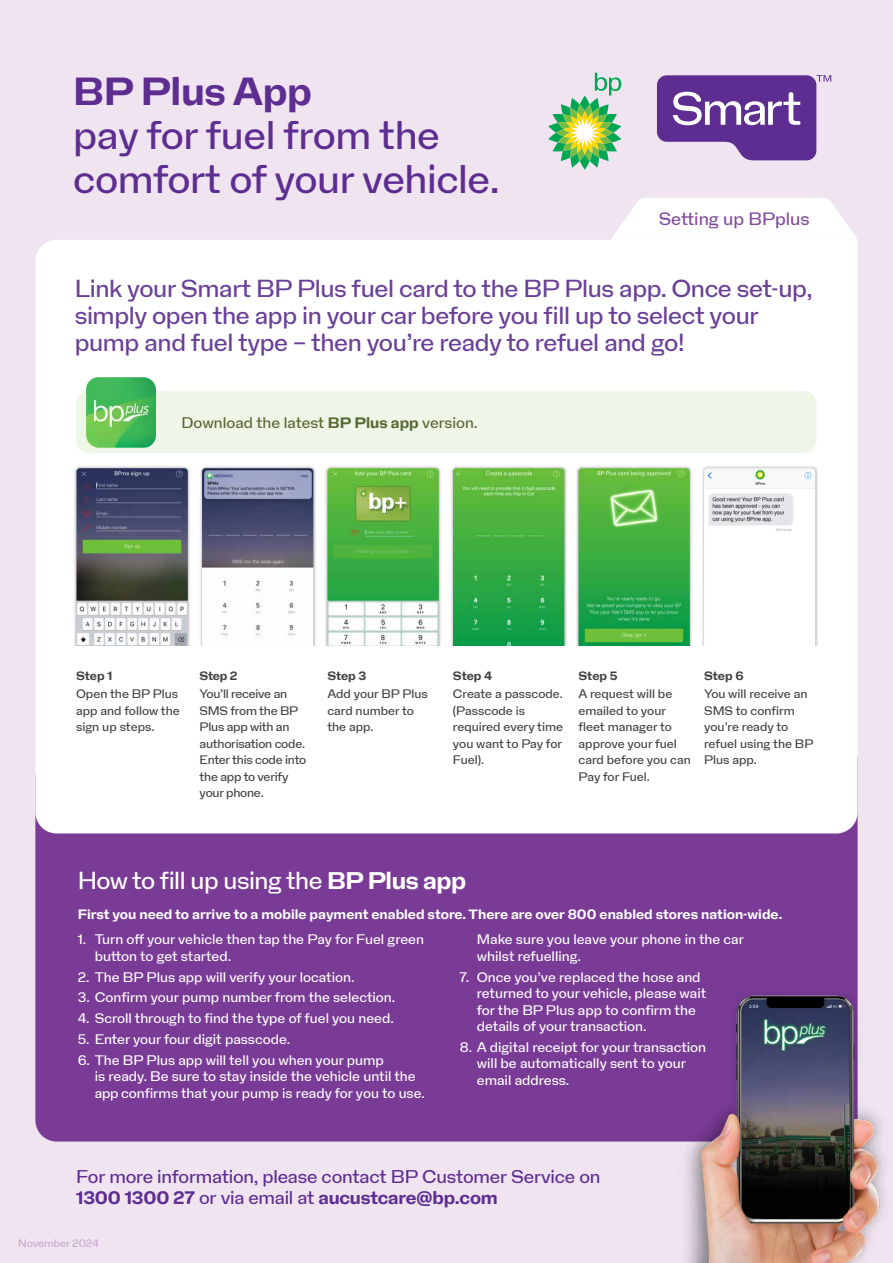
<style>
.page{position:relative;width:893px;height:1263px;background:#efe4f0}
.page>*{position:absolute;margin:0;border:0;box-sizing:border-box;transform-origin:0 0}
.t1{font:39px/44px "Na N Holo";letter-spacing:-.01em;color:#5e2d91}
.t2{font:700 39px "Na N Holo";letter-spacing:-.01em;color:#5e2d91}
.t3{font:24px/27px "Na N Holo";letter-spacing:-.015em;color:#6a3f98}
.t4{font:24px "Na N Holo";letter-spacing:-.02em;color:#fff}
.t5{font:18px/21px "Na N Holo";letter-spacing:-.015em;color:#5e2d91}
.t6{font:17.4px "Na N Holo";color:#834d9e}
.t7{font:15px "Na N Holo";color:#546832}
.t8{font:13.5px/16.5px "Na N Holo";color:#fff}
.t9{font:700 13.5px "Na N Holo";color:#fff}
.t10{font:12px/16.5px "Na N Holo";color:#414042}
.t11{font:12px/16.5px "Na N Holo";letter-spacing:-.02em;color:#414042}
.t12{font:700 12px "Na N Holo";letter-spacing:-.005em;color:#414042}
.t13{font:10.5px "Na N Holo";letter-spacing:-.005em;color:#c9a8cf}
.s1{font-weight:700}
</style>
<div class="page">
<div style="left:35px;top:833px;width:823px;height:308px;background:#7a3b97"></div>
<div style="left:35px;top:240px;width:823px;height:593px;background:#fff"></div>
<svg style="left:611px;top:198px;width:246px;height:42px;background:#fdfbfd"></svg>
<div style="left:76px;top:391px;width:740px;height:62px;background:#eef6e8;border-radius:13px"></div>
<svg style="left:548px;top:73px;width:73px;height:97px"></svg>
<img style="left:86px;top:377px;width:70px;height:71px">
<div style="left:672px;top:982px;width:221px;height:281px;background:#000;opacity:.1"></div>
<img style="left:677px;top:995px;width:215px;height:268px">
<svg style="left:657px;top:75px;width:174px;height:85px"></svg>
<div style="left:74px;top:465px;width:117px;height:185px;background:#000;opacity:.35"></div>
<img style="left:77px;top:468px;width:111px;height:178px">
<div style="left:199px;top:465px;width:117px;height:185px;background:#000;opacity:.35"></div>
<img style="left:202px;top:468px;width:111px;height:178px">
<div style="left:325px;top:465px;width:117px;height:185px;background:#000;opacity:.35"></div>
<img style="left:328px;top:468px;width:111px;height:178px">
<div style="left:450px;top:465px;width:117px;height:185px;background:#000;opacity:.35"></div>
<img style="left:453px;top:468px;width:111px;height:178px">
<div style="left:575px;top:465px;width:118px;height:185px;background:#000;opacity:.35"></div>
<img style="left:578px;top:468px;width:112px;height:178px">
<div style="left:701px;top:465px;width:117px;height:185px;background:#000;opacity:.35"></div>
<img style="left:704px;top:468px;width:111px;height:178px">
<div style="left:58px;top:646px;width:775px;height:7px;background:#fff"></div>
<h1 class="t2" style="left:73px;top:60px;width:240px">BP Plus App</h1>
<h1 class="t1" style="left:73px;top:112px;width:428px">pay for fuel from the comfort of your vehicle.</h1>
<p class="t6" style="left:659px;top:206px;width:152px">Setting up BPplus</p>
<h2 class="t3" style="left:75px;top:275px;width:739px">Link your Smart BP Plus fuel card to the BP Plus app. Once set‑up, simply open the app in your car before you fill up to select your pump and fuel type – then you’re ready to refuel and go!</h2>
<p class="t7" style="left:181px;top:411px;width:298px">Download the latest <span class="s1">BP Plus app</span> version.</p>
<p class="t12" style="left:76px;top:666px;width:38px">Step 1</p>
<p class="t10" style="left:76px;top:686px;width:105px">Open the BP Plus app and follow the sign up steps.</p>
<p class="t12" style="left:200px;top:666px;width:39px">Step 2</p>
<p class="t11" style="left:200px;top:686px;width:108px">You’ll receive an<br>SMS from the BP<br>Plus app with an authorisation code.<br>Enter this code into the app to verify your phone.</p>
<p class="t12" style="left:327px;top:666px;width:41px">Step 3</p>
<p class="t10" style="left:327px;top:686px;width:102px">Add your BP Plus card number to the app.</p>
<p class="t12" style="left:453px;top:666px;width:41px">Step 4</p>
<p class="t10" style="left:453px;top:686px;width:112px">Create a passcode. (Passcode is required every time you want to Pay for<br>Fuel).</p>
<p class="t12" style="left:579px;top:666px;width:41px">Step 5</p>
<p class="t10" style="left:579px;top:686px;width:114px">A request will be emailed to your fleet manager to approve your fuel card before you can<br>Pay for Fuel.</p>
<p class="t12" style="left:704px;top:666px;width:41px">Step 6</p>
<p class="t10" style="left:704px;top:686px;width:111px">You will receive an<br>SMS to confirm you’re ready to refuel using the BP<br>Plus app.</p>
<h2 class="t4" style="left:78px;top:863px;width:390px">How to fill up using the <span class="s1">BP Plus app</span></h2>
<p class="t9" style="left:78px;top:904px;width:706px">First you need to arrive to a mobile payment enabled store. There are over 800 enabled stores nation-wide.</p>
<p class="t8" style="left:95px;top:931px;width:331px;text-indent:-17px">1. Turn off your vehicle then tap the Pay for Fuel green button to get started.</p>
<p class="t8" style="left:78px;top:968px;width:278px">2. The BP Plus app will verify your location.</p>
<p class="t8" style="left:78px;top:989px;width:319px">3. Confirm your pump number from the selection.</p>
<p class="t8" style="left:78px;top:1010px;width:318px">4. Scroll through to find the type of fuel you need.</p>
<p class="t8" style="left:78px;top:1031px;width:214px">5. Enter your four digit passcode.</p>
<p class="t8" style="left:95px;top:1051px;width:332px;text-indent:-17px">6. The BP Plus app will tell you when your pump<br>is ready. Be sure to stay inside the vehicle until the app confirms that your pump is ready for you to use.</p>
<p class="t8" style="left:477px;top:931px;width:269px">Make sure you leave your phone in the car whilst refuelling.</p>
<p class="t8" style="left:477px;top:968px;width:231px;text-indent:-17px">7. Once you’ve replaced the hose and returned to your vehicle, please wait for the BP Plus app to confirm the details of your transaction.</p>
<p class="t8" style="left:477px;top:1038px;width:231px;text-indent:-17px">8. A digital receipt for your transaction will be automatically sent to your email address.</p>
<h3 class="t5" style="left:76px;top:1166px;width:526px">For more information, please contact BP Customer Service on<br><span class="s1">1300 1300 27</span> or via email at <span class="s1">aucustcare@bp.com</span></h3>
<p class="t13" style="left:18px;top:1236px;width:82px">November 2024</p>
</div>
